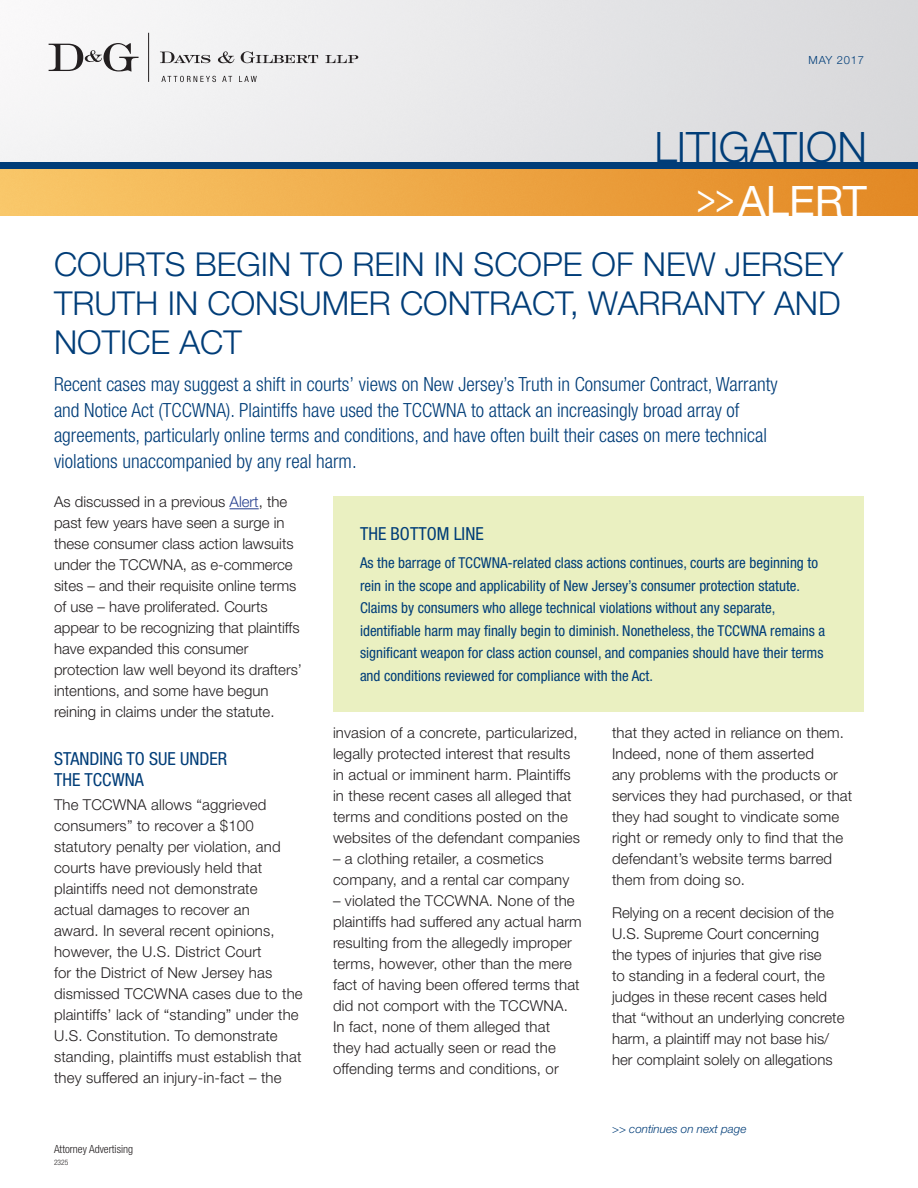
<style>
.page{position:relative;width:918px;height:1188px;background:#fff}
.page>*{position:absolute;margin:0;border:0;box-sizing:border-box;transform-origin:0 0}
.t1{font:300 42px "Helvetica Neue LT Std";color:#003d78}
.t2{font:42px "Helvetica Neue LT Std";color:#fff;scale:.75 1}
._02_b_Story_Headline{font:300 33px/39px "Helvetica Neue LT Std";color:#003d78;text-align:justify}
._02_c_Story_Intro{font:300 condensed 19.5px/25.5px "Helvetica Neue LT Std";color:#003d78}
._04__d_Story_Subhead{font:condensed 18px/21px "Helvetica Neue LT Std";color:#003d78}
._04_a_Bottom_Line_He{font:condensed 18px "Helvetica Neue LT Std";color:#003d78}
._02_e_Story_Body{font:300 15px/21px "Helvetica Neue LT Std";letter-spacing:.01em;color:#231f20}
._04_b_Bottom_Line_Bo{font:condensed 15px/22.5px "Helvetica Neue LT Std";color:#003d78}
._02_g_Story____conti{font:italic 300 11.7px "Helvetica Neue LT Std";color:#003d78}
.t3{font:300 condensed 11.25px "Helvetica Neue LT Std";color:#231f20}
.t4{font:300 11.25px "Helvetica Neue LT Std";letter-spacing:.06em;color:#003d78}
.t5{font:300 condensed 7.5px "Helvetica Neue LT Std";color:#231f20}
.s1{color:#253f8e}
</style>
<div class="page">
<img style="left:0;top:168px;width:918px;height:48px">
<div style="left:0;top:162px;width:918px;height:6px;background:#003d78"></div>
<hr style="left:148px;top:33px;width:1px;height:49px;background:#231f20">
<svg style="left:49px;top:43px;width:90px;height:29px"></svg>
<svg style="left:160px;top:52px;width:50px;height:11px"></svg>
<svg style="left:218px;top:51px;width:16px;height:12px"></svg>
<svg style="left:241px;top:51px;width:77px;height:12px"></svg>
<svg style="left:325px;top:55px;width:33px;height:8px"></svg>
<svg style="left:161px;top:76px;width:55px;height:6px"></svg>
<svg style="left:222px;top:76px;width:10px;height:6px"></svg>
<svg style="left:239px;top:76px;width:18px;height:6px"></svg>
<svg style="left:230px;top:509px;width:29px;height:1px"></svg>
<div style="left:333px;top:496px;width:531px;height:216px;background:#eaf0c1"></div>
<p class="t4" style="left:809px;top:53px;width:57px">MAY 2017</p>
<h1 class="t1" style="left:654px;top:121px;width:214px">LITIGATION</h1>
<h1 class="t2" style="left:697px;top:176px;width:229px">&gt;&gt;ALERT</h1>
<p class="_02_b_Story_Headline" style="left:54px;top:244px;width:791px">COURTS BEGIN TO REIN IN SCOPE OF NEW JERSEY TRUTH IN CONSUMER CONTRACT, WARRANTY AND NOTICE ACT</p>
<p class="_02_c_Story_Intro" style="left:54px;top:371px;width:725px">Recent cases may suggest a shift in courts’ views on New Jersey’s Truth in Consumer Contract, Warranty and Notice Act (TCCWNA). Plaintiffs have used the TCCWNA to attack an increasingly broad array of agreements, particularly online terms and conditions, and have often built their cases on mere technical violations unaccompanied by any real harm.</p>
<p class="_02_e_Story_Body" style="left:54px;top:490px;width:250px">As discussed in a previous <span class="s1">Alert</span>, the past few years have seen a surge in these consumer class action lawsuits under the TCCWNA, as e-commerce sites – and their requisite online terms of use – have proliferated. Courts appear to be recognizing that plaintiffs have expanded this consumer protection law well beyond its drafters’ intentions, and some have begun reining in claims under the statute.</p>
<p class="_04__d_Story_Subhead" style="left:54px;top:748px;width:175px">STANDING TO SUE UNDER<br>THE TCCWNA</p>
<p class="_02_e_Story_Body" style="left:54px;top:793px;width:250px">The TCCWNA allows “aggrieved consumers” to recover a $100 statutory penalty per violation, and courts have previously held that plaintiffs need not demonstrate<br>actual damages to recover an<br>award. In several recent opinions, however, the U.S. District Court<br>for the District of New Jersey has dismissed TCCWNA cases due to the plaintiffs’ lack of “standing” under the U.S. Constitution. To demonstrate standing, plaintiffs must establish that they suffered an injury-in-fact – the</p>
<p class="_04_a_Bottom_Line_He" style="left:360px;top:523px;width:125px">THE BOTTOM LINE</p>
<p class="_04_b_Bottom_Line_Bo" style="left:360px;top:552px;width:467px">As the barrage of TCCWNA-related class actions continues, courts are beginning to rein in the scope and applicability of New Jersey’s consumer protection statute.<br>Claims by consumers who allege technical violations without any separate, identifiable harm may finally begin to diminish. Nonetheless, the TCCWNA remains a significant weapon for class action counsel, and companies should have their terms and conditions reviewed for compliance with the Act.</p>
<p class="_02_e_Story_Body" style="left:333px;top:721px;width:249px">invasion of a concrete, particularized, legally protected interest that results in actual or imminent harm. Plaintiffs in these recent cases all alleged that terms and conditions posted on the websites of the defendant companies</p>
<p class="_02_e_Story_Body" style="left:333px;top:847px;width:238px">– a clothing retailer, a cosmetics company, and a rental car company</p>
<p class="_02_e_Story_Body" style="left:333px;top:889px;width:250px">– violated the TCCWNA. None of the plaintiffs had suffered any actual harm resulting from the allegedly improper terms, however, other than the mere fact of having been offered terms that did not comport with the TCCWNA.<br>In fact, none of them alleged that<br>they had actually seen or read the offending terms and conditions, or</p>
<p class="_02_e_Story_Body" style="left:612px;top:721px;width:242px">that they acted in reliance on them.<br>Indeed, none of them asserted<br>any problems with the products or services they had purchased, or that they had sought to vindicate some right or remedy only to find that the defendant’s website terms barred them from doing so.</p>
<p class="_02_e_Story_Body" style="left:612px;top:901px;width:234px">Relying on a recent decision of the U.S. Supreme Court concerning<br>the types of injuries that give rise<br>to standing in a federal court, the judges in these recent cases held that “without an underlying concrete harm, a plaintiff may not base his/ her complaint solely on allegations</p>
<p class="t3" style="left:54px;top:1142px;width:81px">Attorney Advertising</p>
<p class="t5" style="left:54px;top:1158px;width:16px">2325</p>
<p class="_02_g_Story____conti" style="left:612px;top:1122px;width:136px">&gt;&gt; continues on next page</p>
</div>
